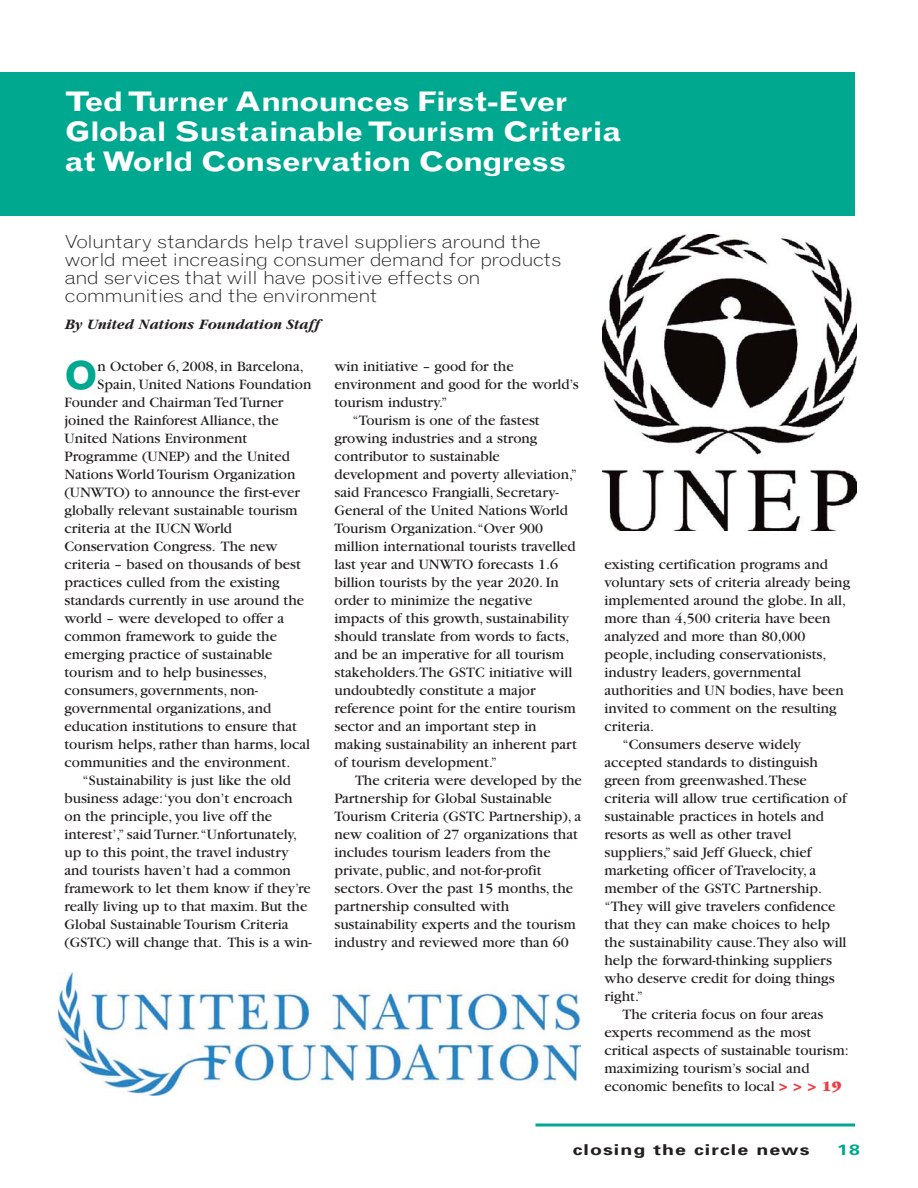
<style>
.page{position:relative;width:918px;height:1188px;background:#fff}
.page>*{position:absolute;margin:0;border:0;box-sizing:border-box;transform-origin:0 0}
.t1{font:700 38.85px "Grotesque";color:#00a88f}
.t2{font:700 27px/30px "Grotesque";letter-spacing:-.025em;color:#fff;scale:1.2 1}
.t3{font:300 18px/18px "Grotesque";letter-spacing:-.035em;color:#231f20;scale:1.2 1}
.t4{font:15px "Garamond";color:#231f20}
.t5{font:italic 700 15px "Garamond";color:#231f20}
.t6{font:700 15px "Univers";letter-spacing:.055em;color:#231f20;scale:1.3 1}
.t7{font:700 15px "Univers";color:#00a88f;scale:1.3 1}
.s1{font-weight:900;color:#ef3d42}
</style>
<div class="page">
<hr style="left:536px;top:1124px;width:319px;height:2px;background:#00a88f">
<div style="left:0;top:72px;width:855px;height:144px;background:#00a88f"></div>
<img style="left:58px;top:972px;width:523px;height:124px">
<img style="left:603px;top:234px;width:254px;height:297px">
<h2 class="t2" style="left:64px;top:89px;width:466px">Ted Turner Announces First-Ever<br>Global Sustainable Tourism Criteria at World Conservation Congress</h2>
<p class="t3" style="left:64px;top:235px;width:416px">Voluntary standards help travel suppliers around the world meet increasing consumer demand for products and services that will have positive effects on communities and the environment</p>
<p class="t5" style="left:64px;top:319px;width:257px">By United Nations Foundation Staff</p>
<h1 class="t1" style="left:64px;top:361px;width:35px">O</h1>
<p class="t4" style="left:98px;top:361px;width:208px">n October 6, 2008, in Barcelona,</p>
<p class="t4" style="left:98px;top:379px;width:215px">Spain, United Nations Foundation</p>
<p class="t4" style="left:64px;top:397px;width:220px">Founder and Chairman Ted Turner</p>
<p class="t4" style="left:64px;top:415px;width:216px">joined the Rainforest Alliance, the</p>
<p class="t4" style="left:64px;top:433px;width:184px">United Nations Environment</p>
<p class="t4" style="left:64px;top:451px;width:227px">Programme (UNEP) and the United</p>
<p class="t4" style="left:64px;top:469px;width:233px">Nations World Tourism Organization</p>
<p class="t4" style="left:64px;top:487px;width:237px">(UNWTO) to announce the first-ever</p>
<p class="t4" style="left:64px;top:505px;width:235px">globally relevant sustainable tourism</p>
<p class="t4" style="left:64px;top:523px;width:169px">criteria at the IUCN World</p>
<p class="t4" style="left:64px;top:541px;width:215px">Conservation Congress. The new</p>
<p class="t4" style="left:64px;top:559px;width:238px">criteria – based on thousands of best</p>
<p class="t4" style="left:64px;top:577px;width:217px">practices culled from the existing</p>
<p class="t4" style="left:64px;top:595px;width:241px">standards currently in use around the</p>
<p class="t4" style="left:64px;top:613px;width:221px">world – were developed to offer a</p>
<p class="t4" style="left:64px;top:631px;width:214px">common framework to guide the</p>
<p class="t4" style="left:64px;top:649px;width:209px">emerging practice of sustainable</p>
<p class="t4" style="left:64px;top:667px;width:204px">tourism and to help businesses,</p>
<p class="t4" style="left:64px;top:685px;width:195px">consumers, governments, non-</p>
<p class="t4" style="left:64px;top:703px;width:208px">governmental organizations, and</p>
<p class="t4" style="left:64px;top:721px;width:234px">education institutions to ensure that</p>
<p class="t4" style="left:64px;top:739px;width:247px">tourism helps, rather than harms, local</p>
<p class="t4" style="left:64px;top:757px;width:227px">communities and the environment.</p>
<p class="t4" style="left:82px;top:775px;width:210px">“Sustainability is just like the old</p>
<p class="t4" style="left:64px;top:793px;width:230px">business adage:‘you don’t encroach</p>
<p class="t4" style="left:64px;top:811px;width:209px">on the principle, you live off the</p>
<p class="t4" style="left:64px;top:829px;width:234px">interest’,” said Turner.“Unfortunately,</p>
<p class="t4" style="left:64px;top:847px;width:226px">up to this point, the travel industry</p>
<p class="t4" style="left:64px;top:865px;width:228px">and tourists haven’t had a common</p>
<p class="t4" style="left:64px;top:883px;width:248px">framework to let them know if they’re</p>
<p class="t4" style="left:64px;top:901px;width:245px">really living up to that maxim. But the</p>
<p class="t4" style="left:64px;top:919px;width:226px">Global Sustainable Tourism Criteria</p>
<p class="t4" style="left:64px;top:937px;width:249px">(GSTC) will change that. This is a win-</p>
<p class="t4" style="left:334px;top:361px;width:181px">win initiative – good for the</p>
<p class="t4" style="left:334px;top:379px;width:246px">environment and good for the world’s</p>
<p class="t4" style="left:334px;top:397px;width:114px">tourism industry.”</p>
<p class="t4" style="left:352px;top:415px;width:189px">“Tourism is one of the fastest</p>
<p class="t4" style="left:334px;top:433px;width:204px">growing industries and a strong</p>
<p class="t4" style="left:334px;top:451px;width:167px">contributor to sustainable</p>
<p class="t4" style="left:334px;top:469px;width:244px">development and poverty alleviation,”</p>
<p class="t4" style="left:334px;top:487px;width:226px">said Francesco Frangialli, Secretary-</p>
<p class="t4" style="left:334px;top:505px;width:235px">General of the United Nations World</p>
<p class="t4" style="left:334px;top:523px;width:210px">Tourism Organization.“Over 900</p>
<p class="t4" style="left:334px;top:541px;width:243px">million international tourists travelled</p>
<p class="t4" style="left:334px;top:559px;width:225px">last year and UNWTO forecasts 1.6</p>
<p class="t4" style="left:334px;top:577px;width:226px">billion tourists by the year 2020. In</p>
<p class="t4" style="left:334px;top:595px;width:200px">order to minimize the negative</p>
<p class="t4" style="left:334px;top:613px;width:236px">impacts of this growth, sustainability</p>
<p class="t4" style="left:334px;top:631px;width:236px">should translate from words to facts,</p>
<p class="t4" style="left:334px;top:649px;width:231px">and be an imperative for all tourism</p>
<p class="t4" style="left:334px;top:667px;width:239px">stakeholders.The GSTC initiative will</p>
<p class="t4" style="left:334px;top:685px;width:203px">undoubtedly constitute a major</p>
<p class="t4" style="left:334px;top:703px;width:243px">reference point for the entire tourism</p>
<p class="t4" style="left:334px;top:721px;width:204px">sector and an important step in</p>
<p class="t4" style="left:334px;top:739px;width:244px">making sustainability an inherent part</p>
<p class="t4" style="left:334px;top:757px;width:164px">of tourism development.”</p>
<p class="t4" style="left:355px;top:775px;width:228px">The criteria were developed by the</p>
<p class="t4" style="left:335px;top:793px;width:219px">Partnership for Global Sustainable</p>
<p class="t4" style="left:335px;top:811px;width:248px">Tourism Criteria (GSTC Partnership), a</p>
<p class="t4" style="left:335px;top:829px;width:245px">new coalition of 27 organizations that</p>
<p class="t4" style="left:335px;top:847px;width:218px">includes tourism leaders from the</p>
<p class="t4" style="left:335px;top:865px;width:209px">private, public, and not-for-profit</p>
<p class="t4" style="left:335px;top:883px;width:240px">sectors. Over the past 15 months, the</p>
<p class="t4" style="left:335px;top:901px;width:176px">partnership consulted with</p>
<p class="t4" style="left:335px;top:919px;width:243px">sustainability experts and the tourism</p>
<p class="t4" style="left:335px;top:937px;width:236px">industry and reviewed more than 60</p>
<p class="t4" style="left:605px;top:559px;width:225px">existing certification programs and</p>
<p class="t4" style="left:605px;top:577px;width:247px">voluntary sets of criteria already being</p>
<p class="t4" style="left:605px;top:595px;width:243px">implemented around the globe. In all,</p>
<p class="t4" style="left:605px;top:613px;width:228px">more than 4,500 criteria have been</p>
<p class="t4" style="left:605px;top:631px;width:203px">analyzed and more than 80,000</p>
<p class="t4" style="left:605px;top:649px;width:223px">people, including conservationists,</p>
<p class="t4" style="left:605px;top:667px;width:198px">industry leaders, governmental</p>
<p class="t4" style="left:605px;top:685px;width:241px">authorities and UN bodies, have been</p>
<p class="t4" style="left:605px;top:703px;width:234px">invited to comment on the resulting</p>
<p class="t4" style="left:605px;top:721px;width:51px">criteria.</p>
<p class="t4" style="left:623px;top:739px;width:180px">“Consumers deserve widely</p>
<p class="t4" style="left:605px;top:757px;width:215px">accepted standards to distinguish</p>
<p class="t4" style="left:605px;top:775px;width:204px">green from greenwashed.These</p>
<p class="t4" style="left:605px;top:793px;width:244px">criteria will allow true certification of</p>
<p class="t4" style="left:605px;top:811px;width:221px">sustainable practices in hotels and</p>
<p class="t4" style="left:605px;top:829px;width:188px">resorts as well as other travel</p>
<p class="t4" style="left:605px;top:847px;width:208px">suppliers,” said Jeff Glueck, chief</p>
<p class="t4" style="left:605px;top:865px;width:213px">marketing officer of Travelocity, a</p>
<p class="t4" style="left:605px;top:883px;width:219px">member of the GSTC Partnership.</p>
<p class="t4" style="left:605px;top:901px;width:233px">“They will give travelers confidence</p>
<p class="t4" style="left:605px;top:919px;width:227px">that they can make choices to help</p>
<p class="t4" style="left:605px;top:937px;width:244px">the sustainability cause.They also will</p>
<p class="t4" style="left:605px;top:955px;width:229px">help the forward-thinking suppliers</p>
<p class="t4" style="left:605px;top:973px;width:232px">who deserve credit for doing things</p>
<p class="t4" style="left:605px;top:991px;width:40px">right.”</p>
<p class="t4" style="left:623px;top:1009px;width:202px">The criteria focus on four areas</p>
<p class="t4" style="left:605px;top:1027px;width:208px">experts recommend as the most</p>
<p class="t4" style="left:605px;top:1045px;width:246px">critical aspects of sustainable tourism:</p>
<p class="t4" style="left:605px;top:1063px;width:207px">maximizing tourism’s social and</p>
<p class="t4" style="left:605px;top:1081px;width:238px">economic benefits to local <span class="s1">&gt; &gt; &gt; 19</span></p>
<p class="t6" style="left:573px;top:1144px;width:184px">closing the circle news</p>
<p class="t7" style="left:837px;top:1144px;width:19px">18</p>
</div>
